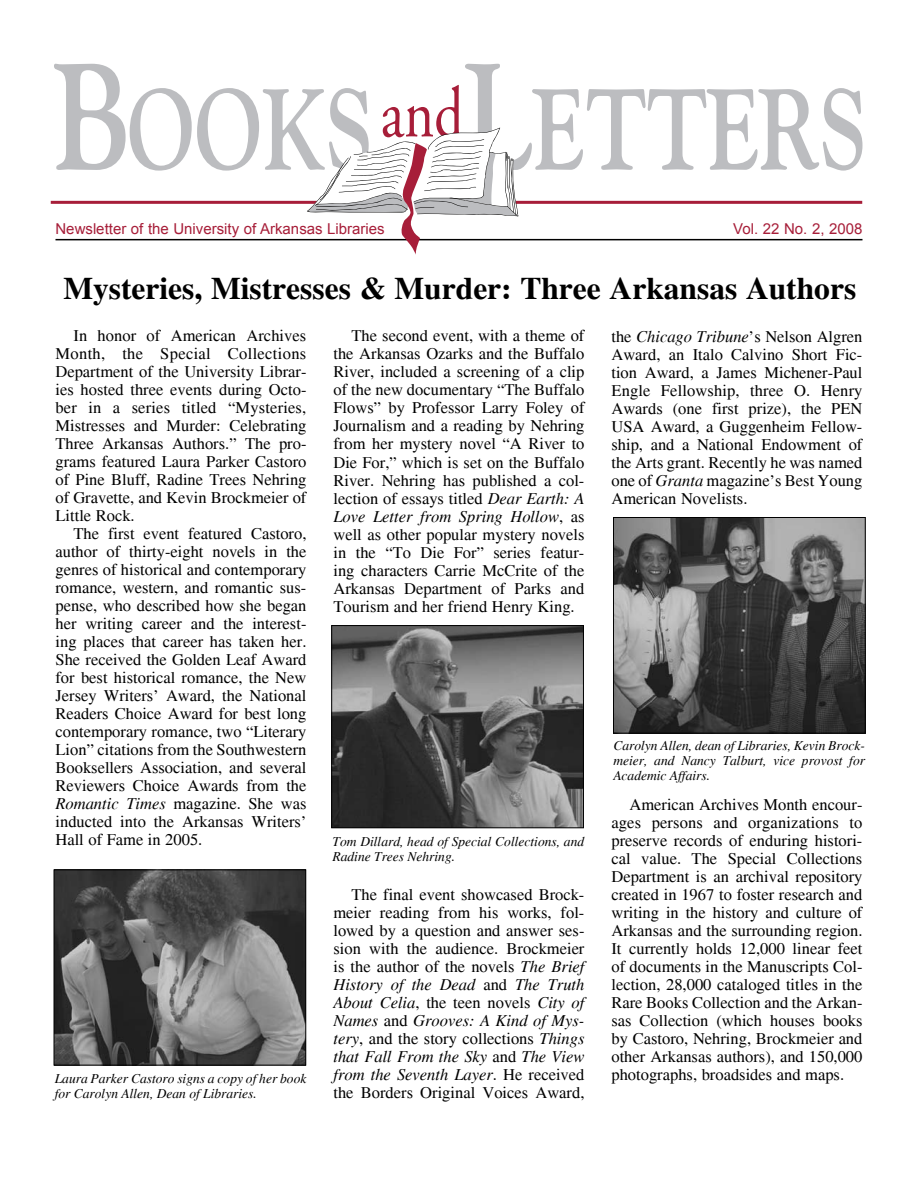
<style>
.page{position:relative;width:918px;height:1188px;background:#fff}
.page>*{position:absolute;margin:0;border:0;box-sizing:border-box;transform-origin:0 0}
.t1{font:700 31.5px "Times";color:#000}
.t2{font:16.5px/18px "Times";color:#000;text-align:justify}
.t3{font:15px "Arial";color:#a71e39}
.t4{font:italic 13.5px/15px "Times";color:#000}
.s1{font-style:italic}
</style>
<div class="page">
<hr style="left:51px;top:201px;width:266px;height:3px;background:#a71e39">
<svg style="left:54px;top:64px;width:808px;height:191px"></svg>
<img style="left:56px;top:872px;width:248px;height:191px">
<div style="left:54px;top:870px;width:252px;height:195px;border:1px solid #000"></div>
<img style="left:334px;top:627px;width:248px;height:199px">
<div style="left:332px;top:625px;width:252px;height:203px;border:1px solid #000"></div>
<img style="left:615px;top:519px;width:248px;height:212px">
<div style="left:613px;top:517px;width:252px;height:216px;border:1px solid #000"></div>
<p class="t3" style="left:56px;top:219px;width:331px">Newsletter of the University of Arkansas Libraries</p>
<p class="t3" style="left:733px;top:219px;width:131px">Vol. 22 No. 2, 2008</p>
<h1 class="t1" style="left:63px;top:270px;width:794px">Mysteries, Mistresses &amp; Murder: Three Arkansas Authors</h1>
<p class="t2" style="left:56px;top:327px;width:253px;text-indent:18px">In honor of American Archives Month, the Special Collections Department of the University Librar&shy;ies hosted three events during Octo&shy;ber in a series titled “Mysteries, Mistresses and Murder: Celebrating Three Arkansas Authors.” The pro&shy;grams featured Laura Parker Castoro of Pine Bluff, Radine Trees Nehring of Gravette, and Kevin Brockmeier of Little Rock.</p>
<p class="t2" style="left:56px;top:525px;width:253px;text-indent:18px">The first event featured Castoro, author of thirty-eight novels in the genres of historical and contemporary romance, western, and romantic sus&shy;pense, who described how she began her writing career and the interest&shy;ing places that career has taken her.<br>She received the Golden Leaf Award for best historical romance, the New Jersey Writers’ Award, the National Readers Choice Award for best long contemporary romance, two “Literary Lion” citations from the Southwestern Booksellers Association, and several Reviewers Choice Awards from the <span class="s1">Romantic Times</span> magazine. She was inducted into the Arkansas Writers’ Hall of Fame in 2005.</p>
<p class="t2" style="left:333px;top:327px;width:253px;text-indent:18px">The second event, with a theme of the Arkansas Ozarks and the Buffalo River, included a screening of a clip of the new documentary “The Buffalo Flows” by Professor Larry Foley of Journalism and a reading by Nehring from her mystery novel “A River to Die For,” which is set on the Buffalo River. Nehring has published a col&shy;lection of essays titled <span class="s1">Dear Earth: A Love Letter from Spring Hollow</span>, as well as other popular mystery novels in the “To Die For” series featur&shy;ing characters Carrie McCrite of the Arkansas Department of Parks and Tourism and her friend Henry King.</p>
<p class="t2" style="left:611px;top:327px;width:253px">the <span class="s1">Chicago Tribune</span>’s Nelson Algren Award, an Italo Calvino Short Fic&shy;tion Award, a James Michener-Paul Engle Fellowship, three O. Henry Awards (one first prize), the PEN USA Award, a Guggenheim Fellow&shy;ship, and a National Endowment of the Arts grant. Recently he was named one of <span class="s1">Granta</span> magazine’s Best Young American Novelists.</p>
<p class="t4" style="left:613px;top:739px;width:253px;text-align:justify">Carolyn Allen, dean of Libraries, Kevin Brock&shy;meier, and Nancy Talburt, vice provost for Academic Affairs.</p>
<p class="t2" style="left:611px;top:795px;width:253px;text-indent:18px">American Archives Month encour&shy;ages persons and organizations to preserve records of enduring histori&shy;cal value. The Special Collections Department is an archival repository created in 1967 to foster research and writing in the history and culture of Arkansas and the surrounding region.<br>It currently holds 12,000 linear feet of documents in the Manuscripts Col&shy;lection, 28,000 cataloged titles in the Rare Books Collection and the Arkan&shy;sas Collection (which houses books by Castoro, Nehring, Brockmeier and other Arkansas authors), and 150,000 photographs, broadsides and maps.</p>
<p class="t4" style="left:333px;top:835px;width:253px">Tom Dillard, head of Special Collections, and<br>Radine Trees Nehring.</p>
<p class="t2" style="left:333px;top:885px;width:253px;text-indent:18px">The final event showcased Brock&shy;meier reading from his works, fol&shy;lowed by a question and answer ses&shy;sion with the audience. Brockmeier is the author of the novels <span class="s1">The Brief History of the Dead</span> and <span class="s1">The Truth About Celia</span>, the teen novels <span class="s1">City of Names</span> and <span class="s1">Grooves: A Kind of Mys&shy;tery</span>, and the story collections <span class="s1">Things that Fall From the Sky</span> and <span class="s1">The View from the Seventh Layer</span>. He received the Borders Original Voices Award,</p>
<p class="t4" style="left:55px;top:1072px;width:253px">Laura Parker Castoro signs a copy of her book for Carolyn Allen, Dean of Libraries.</p>
</div>
